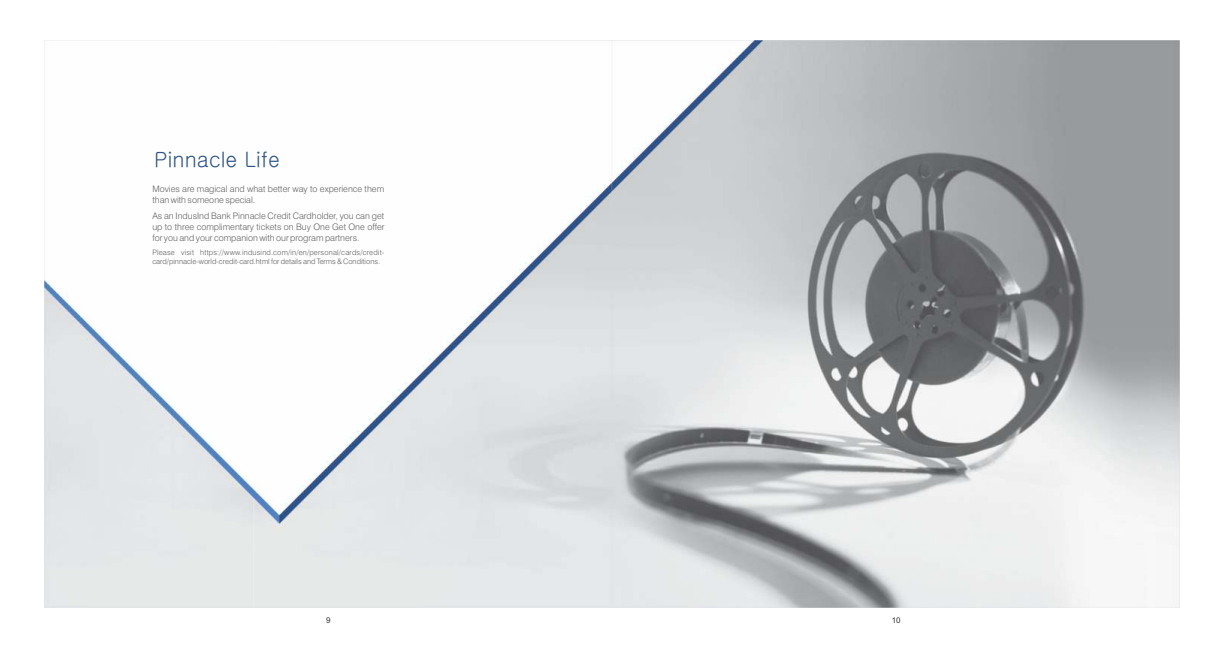
<style>
.page{position:relative;width:1224px;height:648px;background:#fff}
.page>*{position:absolute;margin:0;border:0;box-sizing:border-box;transform-origin:0 0}
.t1{font:21px "Gulim";color:#2e5487}
.t2{font:300 9px/10.8px "Swiss 721 BT";color:#616161}
.t3{font:8px "Arial";color:#383336}
.t4{font:300 7.5px/9px "Swiss 721 BT";color:#616161}
</style>
<div class="page">
<img style="left:45px;top:40px;width:1134px;height:568px">
<h1 class="t1" style="left:154px;top:149px;width:127px">Pinnacle Life</h1>
<p class="t2" style="left:152px;top:184px;width:233px">Movies are magical and what better way to experience them than with someone special.</p>
<p class="t2" style="left:152px;top:211px;width:234px;text-align:justify">As an IndusInd Bank Pinnacle Credit Cardholder, you can get up to three complimentary tickets on Buy One Get One offer for you and your companion with our program partners.</p>
<p class="t4" style="left:152px;top:248px;width:233px">Please visit https://www.indusind.com/in/en/personal/cards/credit&shy;card/pinnacle-world-credit-card.html for details and Terms &amp; Conditions.</p>
<p class="t3" style="left:326px;top:617px;width:6px">9</p>
<p class="t3" style="left:892px;top:617px;width:10px">10</p>
</div>
